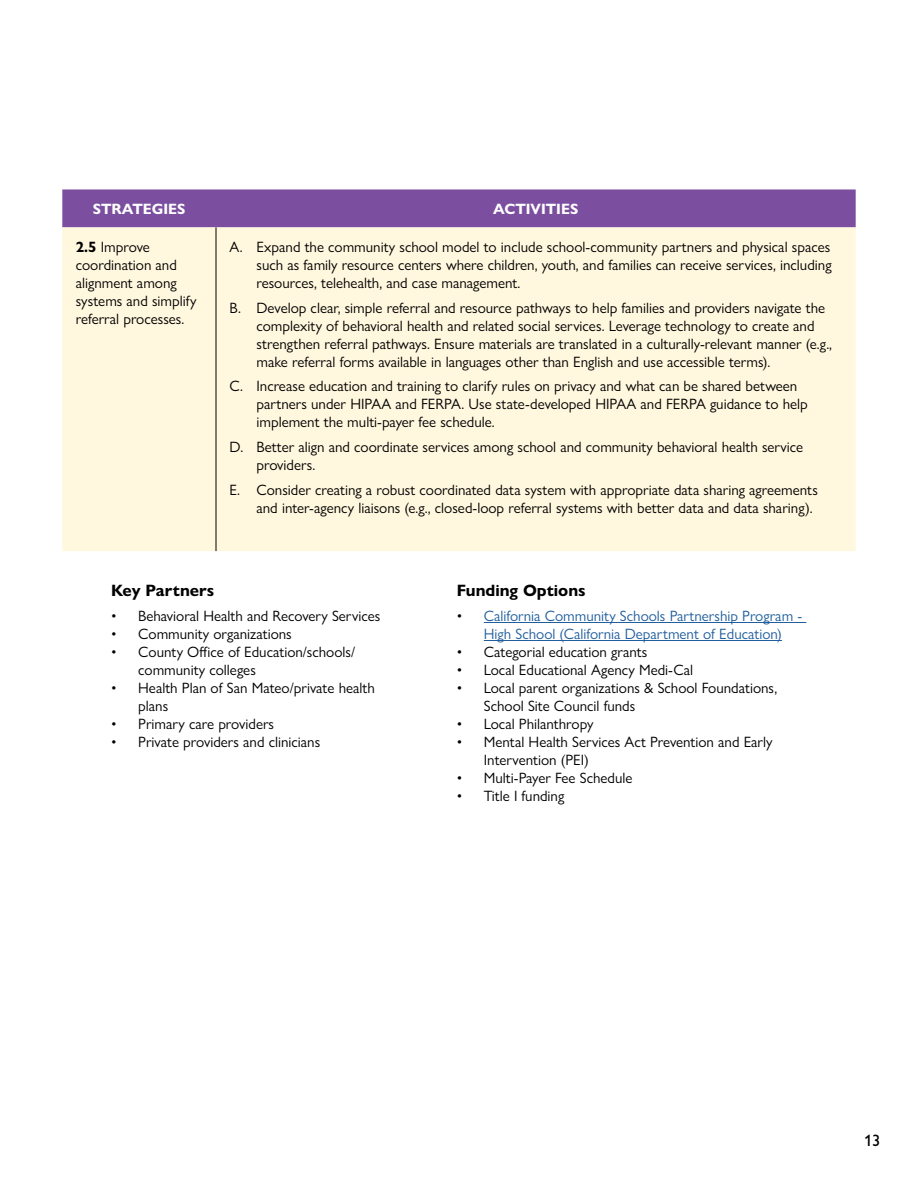
<style>
.page{position:relative;width:918px;height:1188px;background:#fff}
.page>*{position:absolute;margin:0;border:0;box-sizing:border-box;transform-origin:0 0}
.t1{font:700 16.5px "Gill Sans Nova";color:#000}
.t2{font:500 16.5px "Gill Sans Nova";color:#000}
.t3{font:15px/18px "Gill Sans Nova";color:#000}
.t4{font:15px/18px "Gill Sans Nova";color:#215e9e;text-align:center}
.t5{font:700 15px "Gill Sans Nova";color:#fff}
.s1{font-weight:700}
.s2{color:#000}
</style>
<div class="page">
<div style="left:62px;top:189px;width:794px;height:38px;background:#7b4e9f"></div>
<div style="left:62px;top:227px;width:794px;height:324px;background:#fff7de"></div>
<hr style="left:216px;top:227px;width:1px;height:324px;background:#000">
<hr style="left:484px;top:622px;width:322px;height:1px;background:#215e9e">
<hr style="left:484px;top:640px;width:298px;height:1px;background:#215e9e">
<p class="t5" style="left:93px;top:199px;width:94px">STRATEGIES</p>
<p class="t5" style="left:493px;top:199px;width:87px">ACTIVITIES</p>
<p class="t3" style="left:76px;top:238px;width:122px"><span class="s1">2.5</span> Improve coordination and alignment among systems and simplify referral processes.</p>
<p class="t3" style="left:256px;top:238px;width:577px;text-align:justify;text-indent:-27px">A. Expand the community school model to include school-community partners and physical spaces such as family resource centers where children, youth, and families can receive services, including resources, telehealth, and case management.</p>
<p class="t3" style="left:256px;top:298px;width:577px;text-indent:-27px">B. Develop clear, simple referral and resource pathways to help families and providers navigate the complexity of behavioral health and related social services. Leverage technology to create and strengthen referral pathways. Ensure materials are translated in a culturally-relevant manner (e.g., make referral forms available in languages other than English and use accessible terms).</p>
<p class="t3" style="left:256px;top:377px;width:553px;text-indent:-27px">C. Increase education and training to clarify rules on privacy and what can be shared between partners under HIPAA and FERPA. Use state-developed HIPAA and FERPA guidance to help implement the multi-payer fee schedule.</p>
<p class="t3" style="left:256px;top:438px;width:548px;text-indent:-27px">D. Better align and coordinate services among school and community behavioral health service providers.</p>
<p class="t3" style="left:256px;top:481px;width:563px;text-indent:-27px">E. Consider creating a robust coordinated data system with appropriate data sharing agreements and inter-agency liaisons (e.g., closed-loop referral systems with better data and data sharing).</p>
<p class="t1" style="left:111px;top:580px;width:105px">Key Partners</p>
<p class="t3" style="left:111px;top:607px;width:271px">• Behavioral Health and Recovery Services</p>
<p class="t3" style="left:111px;top:625px;width:182px">• Community organizations</p>
<p class="t3" style="left:138px;top:643px;width:218px;text-indent:-27px">• County Office of Education/schools/ community colleges</p>
<p class="t3" style="left:138px;top:679px;width:238px;text-indent:-27px">• Health Plan of San Mateo/private health plans</p>
<p class="t3" style="left:111px;top:715px;width:164px">• Primary care providers</p>
<p class="t3" style="left:111px;top:733px;width:211px">• Private providers and clinicians</p>
<p class="t1" style="left:457px;top:580px;width:130px">Funding Options</p>
<p class="t4" style="left:457px;top:607px;width:347px"><span class="s2">•</span> California Community Schools Partnership Program -<br>High School (California Department of Education)</p>
<p class="t3" style="left:457px;top:643px;width:192px">• Categorial education grants</p>
<p class="t3" style="left:457px;top:661px;width:238px">• Local Educational Agency Medi-Cal</p>
<p class="t3" style="left:484px;top:679px;width:295px;text-indent:-27px">• Local parent organizations &amp; School Foundations,<br>School Site Council funds</p>
<p class="t3" style="left:457px;top:715px;width:138px">• Local Philanthropy</p>
<p class="t3" style="left:484px;top:733px;width:290px;text-indent:-27px">• Mental Health Services Act Prevention and Early<br>Intervention (PEI)</p>
<p class="t3" style="left:457px;top:769px;width:177px">• Multi-Payer Fee Schedule</p>
<p class="t3" style="left:457px;top:787px;width:109px">• Title I funding</p>
<p class="t2" style="left:864px;top:1130px;width:18px">13</p>
</div>
